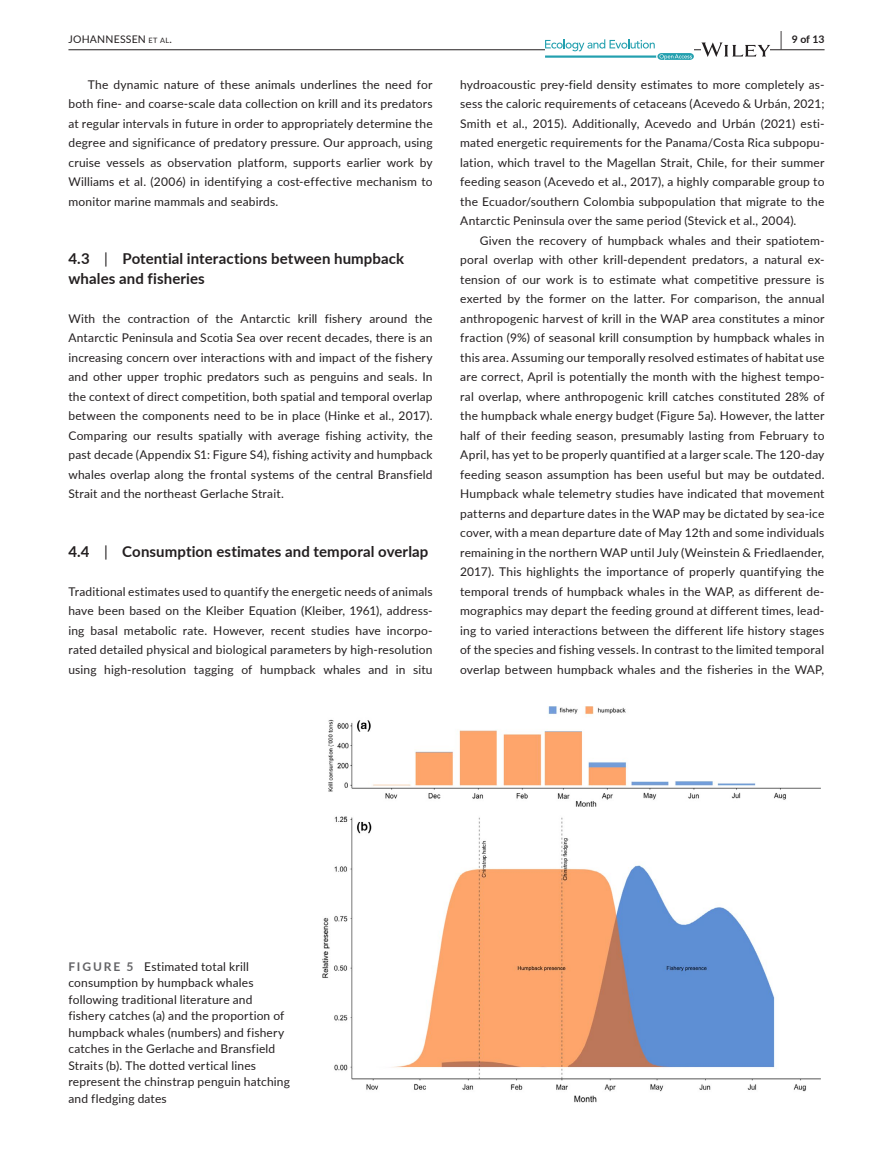
<style>
.page{position:relative;width:893px;height:1174px;background:#fff}
.page>*{position:absolute;margin:0;border:0;box-sizing:border-box;transform-origin:0 0}
.t1{font:700 15px/19.5px "Lato";letter-spacing:.01em;color:#231f20}
.t2{font:12px/19.5px "Lato";letter-spacing:.015em;color:#231f20;text-align:justify}
.t3{font:10.5px "Lato";letter-spacing:.02em;color:#231f20}
.t4{font:700 10.5px "Lato";color:#231f20}
.s1{font-size:7.35px}
.s2{font-size:19.5px}
.s3{font-weight:400}
.s4{font-weight:700;color:#636366}
</style>
<div class="page">
<hr style="left:68px;top:49px;width:756px;height:1px;background:#231f20">
<svg style="left:545px;top:39px;width:149px;height:21px"></svg>
<svg style="left:701px;top:42px;width:69px;height:15px"></svg>
<img style="left:323px;top:706px;width:497px;height:397px">
<p class="t3" style="left:68px;top:31px;width:105px">JOHANNESSEN <span class="s1">et al</span>.</p>
<p class="t4" style="left:780px;top:31px;width:46px"><span class="s2">|</span> 9 of 13</p>
<p class="t2" style="left:68px;top:74px;width:366px;text-indent:20px">The dynamic nature of these animals underlines the need for both fine- and coarse-scale data collection on krill and its predators at regular intervals in future in order to appropriately determine the degree and significance of predatory pressure. Our approach, using cruise vessels as observation platform, supports earlier work by Williams et al. (2006) in identifying a cost-effective mechanism to monitor marine mammals and seabirds.</p>
<p class="t2" style="left:460px;top:74px;width:366px">hydroacoustic prey-field density estimates to more completely as&shy;sess the caloric requirements of cetaceans (Acevedo &amp; Urbán, 2021; Smith et al., 2015). Additionally, Acevedo and Urbán (2021) esti&shy;mated energetic requirements for the Panama/Costa Rica subpopu&shy;lation, which travel to the Magellan Strait, Chile, for their summer feeding season (Acevedo et al., 2017), a highly comparable group to the Ecuador/southern Colombia subpopulation that migrate to the Antarctic Peninsula over the same period (Stevick et al., 2004).</p>
<p class="t2" style="left:460px;top:230px;width:366px;text-indent:20px">Given the recovery of humpback whales and their spatiotem&shy;poral overlap with other krill-dependent predators, a natural ex&shy;tension of our work is to estimate what competitive pressure is exerted by the former on the latter. For comparison, the annual anthropogenic harvest of krill in the WAP area constitutes a minor fraction (9%) of seasonal krill consumption by humpback whales in this area. Assuming our temporally resolved estimates of habitat use are correct, April is potentially the month with the highest tempo&shy;ral overlap, where anthropogenic krill catches constituted 28% of the humpback whale energy budget (Figure 5a). However, the latter half of their feeding season, presumably lasting from February to April, has yet to be properly quantified at a larger scale. The 120-day feeding season assumption has been useful but may be outdated.<br>Humpback whale telemetry studies have indicated that movement patterns and departure dates in the WAP may be dictated by sea-ice cover, with a mean departure date of May 12th and some individuals remaining in the northern WAP until July (Weinstein &amp; Friedlaender, 2017). This highlights the importance of properly quantifying the temporal trends of humpback whales in the WAP, as different de&shy;mographics may depart the feeding ground at different times, lead&shy;ing to varied interactions between the different life history stages of the species and fishing vessels. In contrast to the limited temporal overlap between humpback whales and the fisheries in the WAP,</p>
<p class="t1" style="left:68px;top:248px;width:337px">4.3 <span class="s3">|</span> Potential interactions between humpback whales and fisheries</p>
<p class="t2" style="left:68px;top:308px;width:366px">With the contraction of the Antarctic krill fishery around the Antarctic Peninsula and Scotia Sea over recent decades, there is an increasing concern over interactions with and impact of the fishery and other upper trophic predators such as penguins and seals. In the context of direct competition, both spatial and temporal overlap between the components need to be in place (Hinke et al., 2017).<br>Comparing our results spatially with average fishing activity, the past decade (Appendix S1: Figure S4), fishing activity and humpback whales overlap along the frontal systems of the central Bransfield Strait and the northeast Gerlache Strait.</p>
<p class="t1" style="left:68px;top:541px;width:362px">4.4 <span class="s3">|</span> Consumption estimates and temporal overlap</p>
<p class="t2" style="left:68px;top:581px;width:366px">Traditional estimates used to quantify the energetic needs of animals have been based on the Kleiber Equation (Kleiber, 1961), address&shy;ing basal metabolic rate. However, recent studies have incorpo&shy;rated detailed physical and biological parameters by high-resolution using high-resolution tagging of humpback whales and in situ</p>
<p class="t2" style="left:68px;top:957px;width:223px;line-height:16.5px;text-align:left"><span class="s4">FIGURE 5</span> Estimated total krill consumption by humpback whales following traditional literature and fishery catches (a) and the proportion of humpback whales (numbers) and fishery catches in the Gerlache and Bransfield Straits (b). The dotted vertical lines represent the chinstrap penguin hatching and fledging dates</p>
</div>
